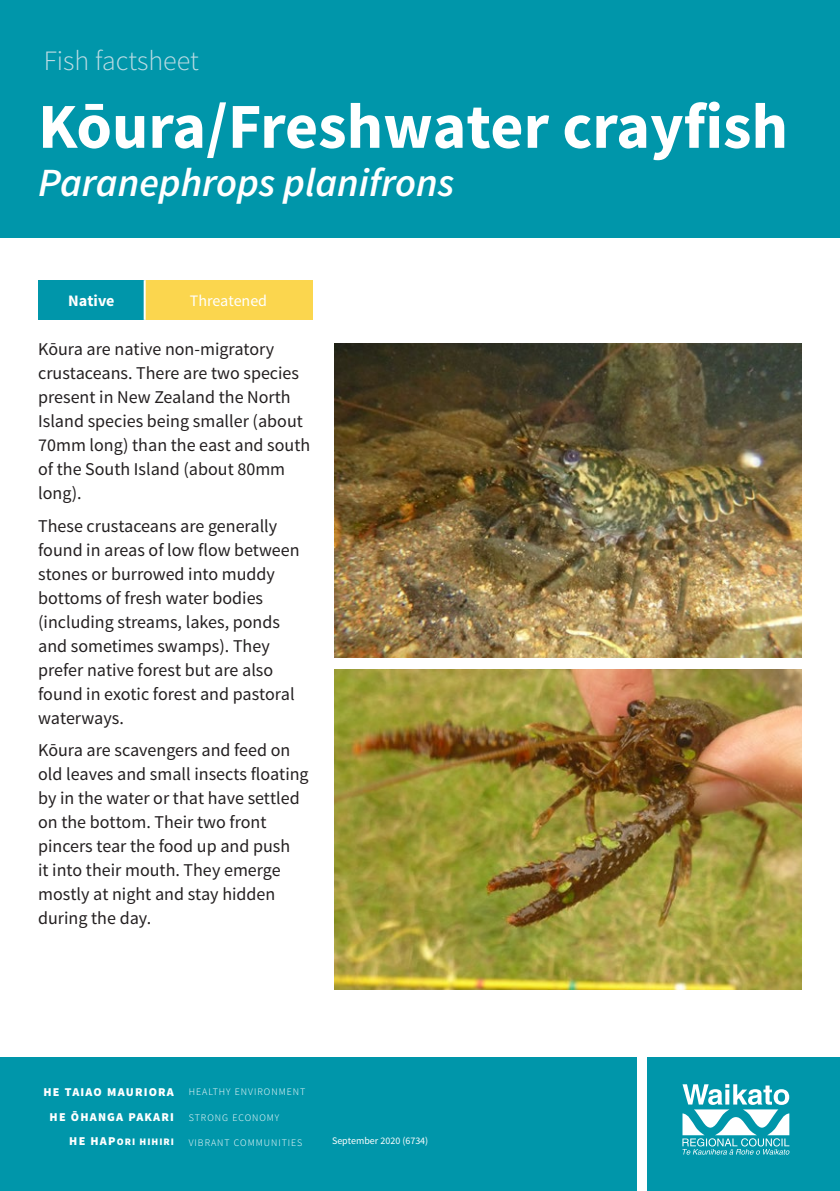
<style>
.page{position:relative;width:840px;height:1191px;background:#fff}
.page>*{position:absolute;margin:0;border:0;box-sizing:border-box;transform-origin:0 0}
.t1{font:700 64px "Source Sans Pro";color:#fff}
.t2{font:italic 600 40px "Source Sans Pro";color:#fff}
.t3{font:300 28px "Source Sans Pro";color:#bddce4}
.t4{font:18px/24px "Source Sans Pro";color:#231f20}
.t5{font:16px "Source Sans Pro";color:#fff}
.t6{font:700 16px "Source Sans Pro";color:#fff}
.t7{font:900 12px/24.6px "Source Sans Pro";letter-spacing:.1em;color:#fff;text-align:center}
.t8{font:300 10px "Source Sans Pro";letter-spacing:.1em;color:#fff}
.t9{font:10px "Source Sans Pro";color:#fff}
.t10{font:900 10px "Source Sans Pro";letter-spacing:.1em;color:#fff}
.s1{font-size:12px}
</style>
<div class="page">
<div style="left:0;top:0;width:839px;height:238px;background:#0096aa"></div>
<div style="left:38px;top:280px;width:107px;height:40px;background:#0096aa"></div>
<div style="left:145px;top:280px;width:167px;height:40px;background:#fbd64e"></div>
<hr style="left:144px;top:280px;width:2px;height:40px;background:#fff">
<img style="left:334px;top:343px;width:467px;height:314px">
<img style="left:334px;top:669px;width:467px;height:320px">
<div style="left:0;top:1057px;width:839px;height:134px;background:#0096aa"></div>
<div style="left:636px;top:1057px;width:9px;height:134px;background:#fff"></div>
<svg style="left:682px;top:1084px;width:107px;height:70px"></svg>
<h3 class="t3" style="left:44px;top:43px;width:156px">Fish factsheet</h3>
<h1 class="t1" style="left:38px;top:85px;width:751px">Kōura/Freshwater crayfish</h1>
<h2 class="t2" style="left:38px;top:157px;width:417px">Paranephrops planifrons</h2>
<p class="t6" style="left:68px;top:290px;width:48px">Native</p>
<p class="t5" style="left:190px;top:291px;width:79px">Threatened</p>
<p class="t4" style="left:38px;top:337px;width:273px">Kōura are native non-migratory crustaceans. There are two species present in New Zealand the North<br>Island species being smaller (about<br>70mm long) than the east and south of the South Island (about 80mm long).</p>
<p class="t4" style="left:38px;top:514px;width:263px">These crustaceans are generally found in areas of low flow between stones or burrowed into muddy bottoms of fresh water bodies (including streams, lakes, ponds and sometimes swamps). They prefer native forest but are also found in exotic forest and pastoral waterways.</p>
<p class="t4" style="left:38px;top:738px;width:272px">Kōura are scavengers and feed on old leaves and small insects floating by in the water or that have settled on the bottom. Their two front pincers tear the food up and push<br>it into their mouth. They emerge mostly at night and stay hidden during the day.</p>
<p class="t7" style="left:44px;top:1080px;width:132px">HE TAIAO MAURIORA<br>HE ŌHANGA PAKARI</p>
<p class="t10" style="left:69px;top:1135px;width:106px"><span class="s1">HE HAP</span>ORI HIHIRI</p>
<p class="t8" style="left:189px;top:1086px;width:118px">HEALTHY ENVIRONMENT</p>
<p class="t8" style="left:189px;top:1111px;width:92px">STRONG ECONOMY</p>
<p class="t8" style="left:189px;top:1136px;width:115px">VIBRANT COMMUNITIES</p>
<p class="t9" style="left:332px;top:1134px;width:98px">September 2020 (6734)</p>
</div>
